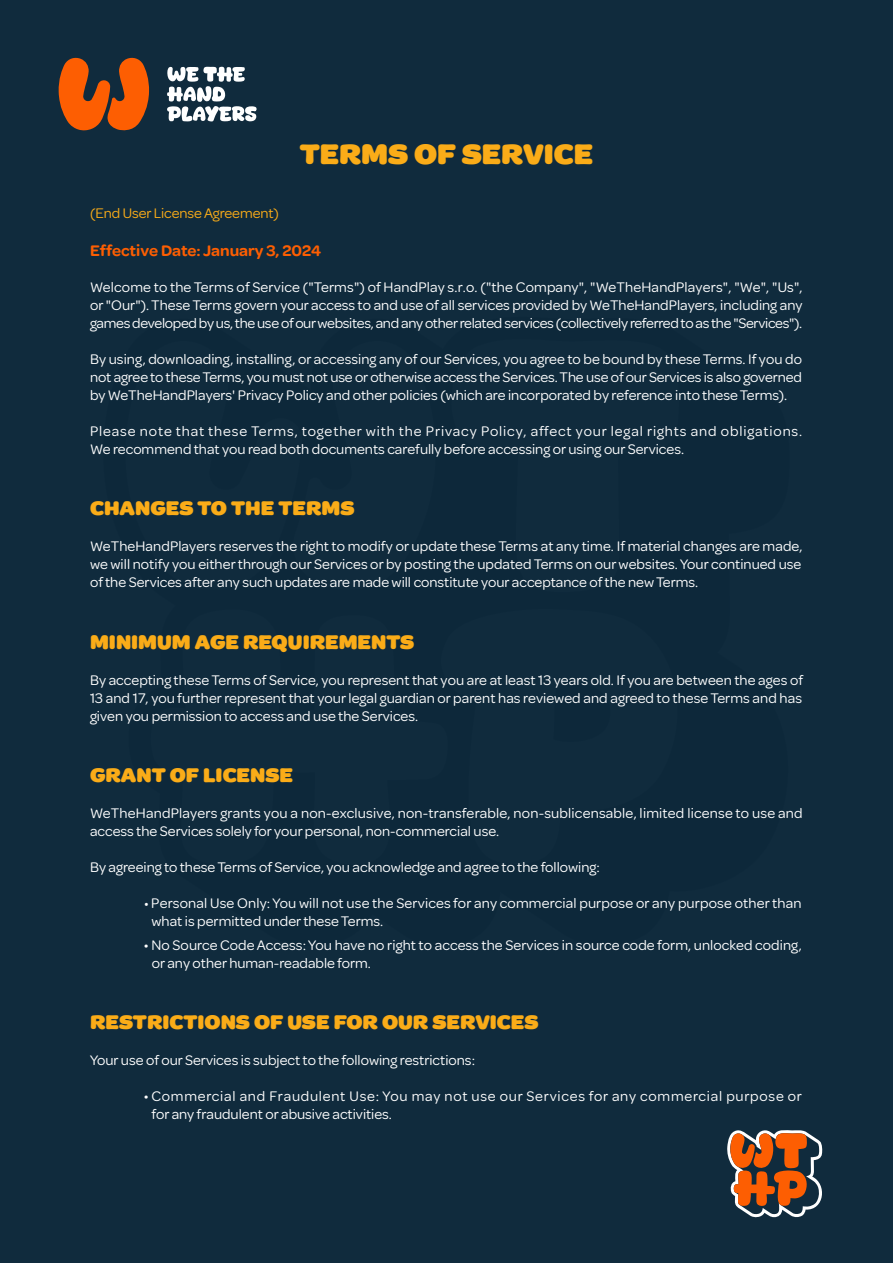
<style>
.page{position:relative;width:893px;height:1263px;background:#102b3d}
.page>*{position:absolute;margin:0;border:0;box-sizing:border-box;transform-origin:0 0}
.t1{font:900 30px "Marigny";color:#faac18}
.t2{font:900 21px "Marigny";color:#faac18}
.t3{font:600 16.5px "Omnes";color:#fd5e02}
.t4{font:15px/18px "Omnes";color:#fff;text-align:justify}
.t5{font:15px/18px "Omnes";letter-spacing:.05em;color:#fff}
.t6{font:15px "Omnes";letter-spacing:-.005em;color:#faac18}
.s1{font-family:"Myriad Pro"}
</style>
<div class="page">
<svg style="left:727px;top:1130px;width:96px;height:88px"></svg>
<svg style="left:167px;top:67px;width:90px;height:54px"></svg>
<svg style="left:58px;top:57px;width:91px;height:74px"></svg>
<h1 class="t1" style="left:300px;top:137px;width:295px">TERMS OF SERVICE</h1>
<p class="t6" style="left:90px;top:203px;width:190px">(End User License Agreement)</p>
<p class="t3" style="left:90px;top:239px;width:232px">Effective Date: January 3, 2024</p>
<p class="t4" style="left:90px;top:277px;width:714px">Welcome to the Terms of Service ("Terms") of HandPlay s.r.o. ("the Company", "WeTheHandPlayers", "We", "Us", or "Our"). These Terms govern your access to and use of all services provided by WeTheHandPlayers, including any games developed by us, the use of our websites, and any other related services (collectively referred to as the "Services").</p>
<p class="t4" style="left:90px;top:349px;width:713px">By using, downloading, installing, or accessing any of our Services, you agree to be bound by these Terms. If you do not agree to these Terms, you must not use or otherwise access the Services. The use of our Services is also governed by WeTheHandPlayers' Privacy Policy and other policies (which are incorporated by reference into these Terms).</p>
<p class="t5" style="left:90px;top:421px;width:714px">Please note that these Terms, together with the Privacy Policy, affect your legal rights and obligations.<br>We recommend that you read both documents carefully before accessing or using our Services.</p>
<h2 class="t2" style="left:90px;top:496px;width:266px">CHANGES TO THE TERMS</h2>
<p class="t4" style="left:90px;top:537px;width:714px">WeTheHandPlayers reserves the right to modify or update these Terms at any time. If material changes are made, we will notify you either through our Services or by posting the updated Terms on our websites. Your continued use of the Services after any such updates are made will constitute your acceptance of the new Terms.</p>
<h2 class="t2" style="left:90px;top:629px;width:326px">MINIMUM AGE REQUIREMENTS</h2>
<p class="t4" style="left:90px;top:670px;width:715px">By accepting these Terms of Service, you represent that you are at least 13 years old. If you are between the ages of 13 and 17, you further represent that your legal guardian or parent has reviewed and agreed to these Terms and has given you permission to access and use the Services.</p>
<h2 class="t2" style="left:90px;top:763px;width:205px">GRANT OF LICENSE</h2>
<p class="t4" style="left:90px;top:803px;width:714px">WeTheHandPlayers grants you a non-exclusive, non-transferable, non-sublicensable, limited license to use and access the Services solely for your personal, non-commercial use.</p>
<p class="t4" style="left:90px;top:857px;width:511px">By agreeing to these Terms of Service, you acknowledge and agree to the following:</p>
<p class="t4" style="left:152px;top:893px;width:651px;text-indent:-7px">• Personal Use Only: You will not use the Services for any commercial purpose or any purpose other than what is permitted under these Terms.</p>
<p class="t4" style="left:152px;top:935px;width:652px;text-indent:-8px"><span class="s1">•</span> No Source Code Access: You have no right to access the Services in source code form, unlocked coding, or any other human-readable form.</p>
<h2 class="t2" style="left:90px;top:1010px;width:450px">RESTRICTIONS OF USE FOR OUR SERVICES</h2>
<p class="t4" style="left:90px;top:1050px;width:386px">Your use of our Services is subject to the following restrictions:</p>
<p class="t5" style="left:152px;top:1086px;width:652px;text-indent:-7px"><span class="s1">•</span> Commercial and Fraudulent Use: You may not use our Services for any commercial purpose or for any fraudulent or abusive activities.</p>
</div>
